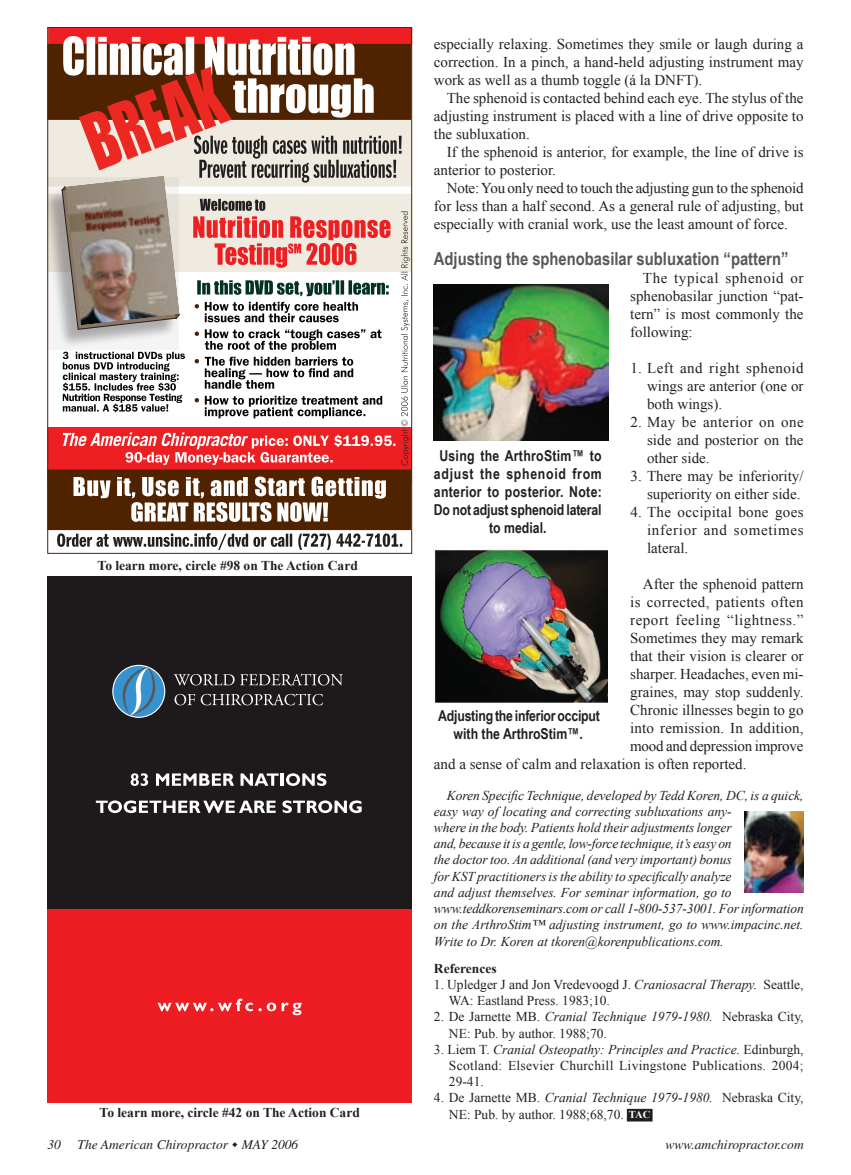
<style>
.page{position:relative;width:851px;height:1175px;background:#fff}
.page>*{position:absolute;margin:0;border:0;box-sizing:border-box;transform-origin:0 0}
.Headings{font:700 18px "Arial Narrow";color:#57585a}
.Body{font:15px/18px "Times New Roman";color:#231f20;text-align:justify}
.Photo_Caption{font:700 15px/18px "Arial Narrow";letter-spacing:.02em;color:#231f20;text-align:center}
.Photo_Caption-2{font:700 15px/18px "Arial Narrow";color:#231f20;text-align:center}
.Body-2{font:15px "Times New Roman";letter-spacing:.025em;color:#231f20}
.Body-3{font:15px "Times New Roman";letter-spacing:.035em;color:#231f20}
.Bio{font:italic 13.5px/16.2px "Times New Roman";letter-spacing:-.005em;color:#231f20}
.Bio-2{font:13.5px/16.2px "Times New Roman";color:#231f20}
.Bio-3{font:700 13.5px "Times New Roman";color:#231f20}
.t1{font:italic 13.5px "Times";color:#231f20}
.t2{font:700 10.5px "Times New Roman";color:#fff}
.s1{font-style:italic}
</style>
<div class="page">
<div style="left:47px;top:905px;width:365px;height:197px;background:#ee1d23"></div>
<div style="left:47px;top:576px;width:365px;height:333px;background:#1e1a1b"></div>
<svg style="left:157px;top:998px;width:104px;height:13px"></svg>
<svg style="left:267px;top:1002px;width:34px;height:13px"></svg>
<div style="left:112px;top:665px;width:53px;height:53px;border:1px solid #fff;border-radius:50%"></div>
<svg style="left:113px;top:667px;width:53px;height:48px;background:#4e86ac"></svg>
<svg style="left:174px;top:674px;width:60px;height:11px"></svg>
<svg style="left:240px;top:673px;width:103px;height:12px"></svg>
<svg style="left:174px;top:694px;width:21px;height:11px"></svg>
<svg style="left:201px;top:693px;width:122px;height:12px"></svg>
<svg style="left:96px;top:800px;width:179px;height:13px"></svg>
<svg style="left:282px;top:800px;width:79px;height:13px"></svg>
<svg style="left:131px;top:773px;width:17px;height:13px"></svg>
<svg style="left:156px;top:773px;width:78px;height:12px"></svg>
<svg style="left:240px;top:773px;width:86px;height:13px"></svg>
<div style="left:627px;top:1109px;width:24px;height:11px;background:#231f20"></div>
<div style="left:626px;top:1108px;width:26px;height:13px;border:2px solid #231f20"></div>
<img style="left:744px;top:812px;width:59px;height:80px">
<div style="left:49px;top:428px;width:361px;height:53px;background:#ee1f23"></div>
<div style="left:49px;top:116px;width:360px;height:69px;background:#efebe0"></div>
<div style="left:50px;top:28px;width:360px;height:15px;background:#ee1f23"></div>
<div style="left:48px;top:45px;width:362px;height:74px;background:#502300"></div>
<div style="left:48px;top:470px;width:362px;height:59px;background:#502300"></div>
<div style="left:47px;top:469px;width:364px;height:61px;border:2px solid #502300"></div>
<svg style="left:57px;top:533px;width:345px;height:17px"></svg>
<svg style="left:73px;top:476px;width:313px;height:46px"></svg>
<div style="left:47px;top:177px;width:132px;height:172px;background:#231f20;opacity:.38"></div>
<svg style="left:62px;top:36px;width:347px;height:429px"></svg>
<img style="left:434px;top:285px;width:174px;height:156px">
<img style="left:434px;top:547px;width:174px;height:156px">
<p class="Bio-3" style="left:98px;top:556px;width:262px">To learn more, circle #98 on The Action Card</p>
<p class="Bio-3" style="left:100px;top:1103px;width:262px">To learn more, circle #42 on The Action Card</p>
<p class="Body" style="left:434px;top:35px;width:371px">especially relaxing. Sometimes they smile or laugh during a correction. In a pinch, a hand-held adjusting instrument may work as well as a thumb toggle (á la DNFT).</p>
<p class="Body" style="left:434px;top:89px;width:371px;text-indent:13px">The sphenoid is contacted behind each eye. The stylus of the adjusting instrument is placed with a line of drive opposite to the subluxation.</p>
<p class="Body" style="left:434px;top:143px;width:371px;text-indent:13px">If the sphenoid is anterior, for example, the line of drive is anterior to posterior.</p>
<p class="Body" style="left:434px;top:179px;width:371px;text-indent:13px">Note: You only need to touch the adjusting gun to the sphenoid for less than a half second. As a general rule of adjusting, but especially with cranial work, use the least amount of force.</p>
<p class="Headings" style="left:434px;top:245px;width:356px">Adjusting the sphenobasilar subluxation “pattern”</p>
<p class="Body" style="left:630px;top:269px;width:175px;text-indent:13px">The typical sphenoid or sphenobasilar junction “pat&shy;tern” is most commonly the following:</p>
<p class="Body" style="left:647px;top:359px;width:158px;text-indent:-16px">1. Left and right sphenoid wings are anterior (one or both wings).</p>
<p class="Body" style="left:647px;top:413px;width:158px;text-indent:-16px">2. May be anterior on one side and posterior on the other side.</p>
<p class="Body" style="left:630px;top:467px;width:174px;text-align:right">3. There may be inferiority/ superiority on either side.</p>
<p class="Body" style="left:647px;top:503px;width:158px;text-indent:-16px">4. The occipital bone goes inferior and sometimes lateral.</p>
<p class="Body" style="left:643px;top:575px;width:162px">After the sphenoid pattern</p>
<p class="Body-2" style="left:630px;top:592px;width:175px">is corrected, patients often</p>
<p class="Body-3" style="left:630px;top:610px;width:175px">report feeling “lightness.”</p>
<p class="Body" style="left:630px;top:629px;width:175px">Sometimes they may remark</p>
<p class="Body" style="left:630px;top:647px;width:175px">that their vision is clearer or</p>
<p class="Body" style="left:630px;top:665px;width:175px">sharper. Headaches, even mi-</p>
<p class="Body" style="left:630px;top:683px;width:175px">graines, may stop suddenly.</p>
<p class="Body" style="left:630px;top:701px;width:175px">Chronic illnesses begin to go</p>
<p class="Body" style="left:630px;top:719px;width:175px">into remission. In addition,</p>
<p class="Body" style="left:630px;top:737px;width:175px">mood and depression improve</p>
<p class="Body" style="left:434px;top:755px;width:314px">and a sense of calm and relaxation is often reported.</p>
<p class="Bio" style="left:434px;top:786px;width:371px;text-indent:13px">Koren Specific Technique, developed by Tedd Koren, DC, is a quick, easy way of locating and correcting subluxations any-<br>where in the body. Patients hold their adjustments longer<br>and, because it is a gentle, low-force technique, it’s easy on<br>the doctor too. An additional (and very important) bonus<br>for KST practitioners is the ability to specifically analyze<br>and adjust themselves. For seminar information, go to www.teddkorenseminars.com or call 1-800-537-3001. For information on the ArthroStim™ adjusting instrument, go to www.impacinc.net.<br>Write to Dr. Koren at tkoren@korenpublications.com.</p>
<p class="Photo_Caption" style="left:434px;top:446px;width:169px">Using the ArthroStim™ to adjust the sphenoid from anterior to posterior. Note:<br>Do not adjust sphenoid lateral to medial.</p>
<p class="Photo_Caption-2" style="left:438px;top:706px;width:163px">Adjusting the inferior occiput with the ArthroStim™.</p>
<p class="Bio-3" style="left:434px;top:958px;width:64px">References</p>
<p class="Bio-2" style="left:449px;top:976px;width:356px;text-indent:-15px">1. Upledger J and Jon Vredevoogd J. <span class="s1">Craniosacral Therapy.</span> Seattle,<br>WA: Eastland Press. 1983;10.</p>
<p class="Bio-2" style="left:449px;top:1008px;width:356px;text-indent:-15px">2. De Jarnette MB. <span class="s1">Cranial Technique 1979-1980.</span> Nebraska City,<br>NE: Pub. by author. 1988;70.</p>
<p class="Bio-2" style="left:449px;top:1041px;width:356px;text-align:justify;text-indent:-15px">3. Liem T. <span class="s1">Cranial Osteopathy: Principles and Practice.</span> Edinburgh, Scotland: Elsevier Churchill Livingstone Publications. 2004; 29-41.</p>
<p class="Bio-2" style="left:449px;top:1089px;width:356px;text-indent:-15px">4. De Jarnette MB. <span class="s1">Cranial Technique 1979-1980.</span> Nebraska City,<br>NE: Pub. by author. 1988;68,70.</p>
<p class="t2" style="left:629px;top:1107px;width:23px">TAC</p>
<p class="t1" style="left:47px;top:1136px;width:252px">30 The American Chiropractor MAY 2006</p>
<p class="t1" style="left:665px;top:1136px;width:140px">www.amchiropractor.com</p>
</div>
